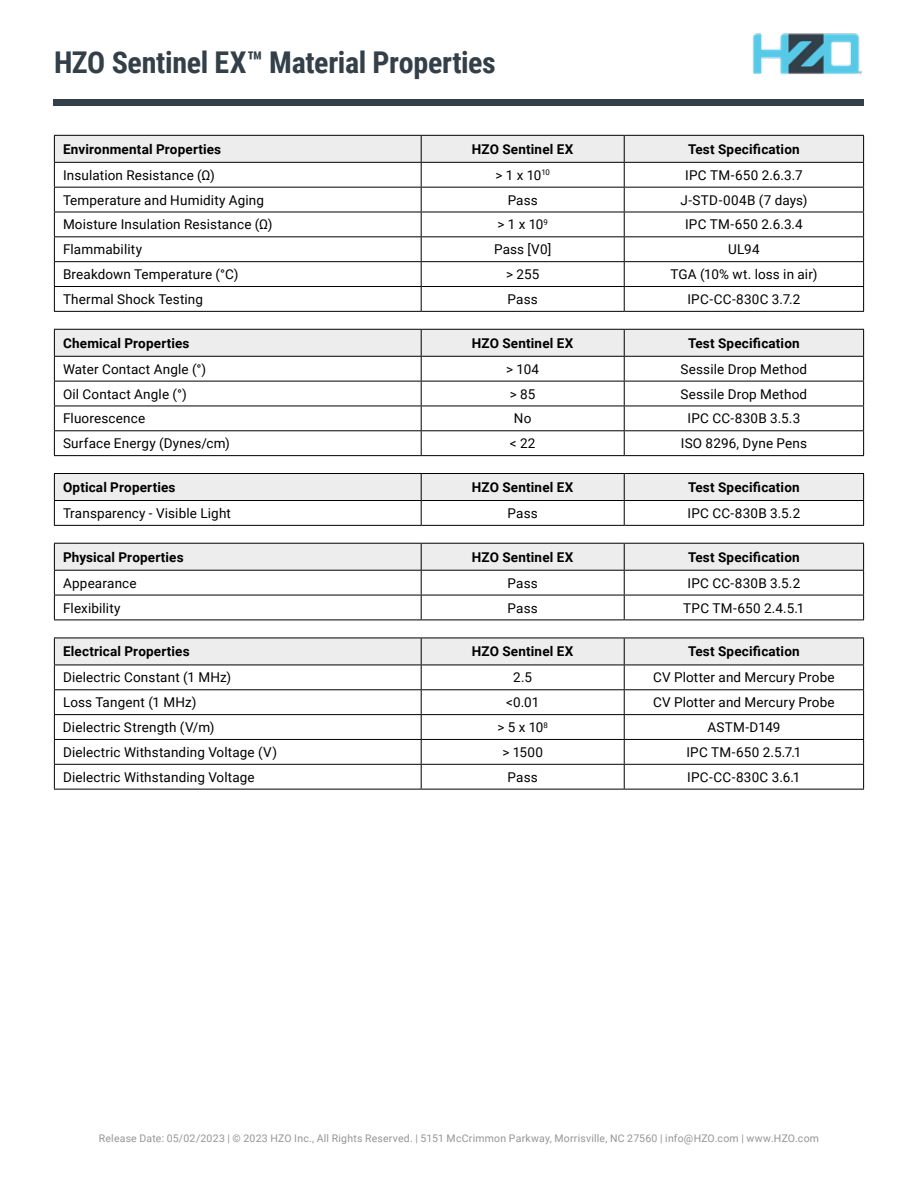
<style>
.page{position:relative;width:918px;height:1188px;background:#fff}
.page>*{position:absolute;margin:0;border:0;box-sizing:border-box;transform-origin:0 0}
.t1{font:700 30px "Roboto Condensed";letter-spacing:-.01em;color:#334049}
.t2{font:13.5px "Roboto";letter-spacing:.01em;color:#000}
.t3{font:700 13.5px "Roboto";letter-spacing:.01em;color:#000}
.t4{font:10.5px "Roboto";letter-spacing:.02em;color:#939598}
</style>
<div class="page">
<svg style="left:54px;top:135px;width:810px;height:176px"></svg>
<hr style="left:54px;top:311px;width:367px;height:1px;background:#000">
<hr style="left:421px;top:311px;width:203px;height:1px;background:#000">
<hr style="left:624px;top:311px;width:240px;height:1px;background:#000">
<svg style="left:54px;top:329px;width:810px;height:126px"></svg>
<hr style="left:54px;top:455px;width:367px;height:1px;background:#000">
<hr style="left:421px;top:455px;width:203px;height:1px;background:#000">
<hr style="left:624px;top:455px;width:240px;height:1px;background:#000">
<svg style="left:54px;top:638px;width:810px;height:151px"></svg>
<hr style="left:54px;top:789px;width:367px;height:1px;background:#000">
<hr style="left:421px;top:789px;width:203px;height:1px;background:#000">
<hr style="left:624px;top:789px;width:240px;height:1px;background:#000">
<hr style="left:54px;top:473px;width:367px;height:1px;background:#000">
<hr style="left:421px;top:473px;width:203px;height:1px;background:#000">
<hr style="left:624px;top:473px;width:240px;height:1px;background:#000">
<svg style="left:54px;top:474px;width:810px;height:51px"></svg>
<hr style="left:54px;top:525px;width:367px;height:1px;background:#000">
<hr style="left:421px;top:525px;width:203px;height:1px;background:#000">
<hr style="left:624px;top:525px;width:240px;height:1px;background:#000">
<svg style="left:54px;top:543px;width:810px;height:77px"></svg>
<hr style="left:54px;top:620px;width:367px;height:1px;background:#000">
<hr style="left:421px;top:620px;width:203px;height:1px;background:#000">
<hr style="left:624px;top:620px;width:240px;height:1px;background:#000">
<img style="left:752px;top:33px;width:110px;height:42px">
<div style="left:53px;top:99px;width:811px;height:6px;background:#334049"></div>
<h1 class="t1" style="left:54px;top:42px;width:443px">HZO Sentinel EX™ Material Properties</h1>
<p class="t3" style="left:63px;top:140px;width:160px">Environmental Properties</p>
<p class="t3" style="left:472px;top:140px;width:103px">HZO Sentinel EX</p>
<p class="t3" style="left:688px;top:140px;width:113px">Test Specification</p>
<p class="t2" style="left:63px;top:166px;width:153px">Insulation Resistance (Ω)</p>
<p class="t2" style="left:495px;top:166px;width:56px">&gt; 1 x 10<sup>10</sup></p>
<p class="t2" style="left:685px;top:166px;width:119px">IPC TM-650 2.6.3.7</p>
<p class="t2" style="left:63px;top:190px;width:203px">Temperature and Humidity Aging</p>
<p class="t2" style="left:508px;top:190px;width:32px">Pass</p>
<p class="t2" style="left:680px;top:190px;width:129px">J-STD-004B (7 days)</p>
<p class="t2" style="left:63px;top:215px;width:211px">Moisture Insulation Resistance (Ω)</p>
<p class="t2" style="left:497px;top:215px;width:52px">&gt; 1 x 10<sup>9</sup></p>
<p class="t2" style="left:685px;top:215px;width:119px">IPC TM-650 2.6.3.4</p>
<p class="t2" style="left:63px;top:240px;width:81px">Flammability</p>
<p class="t2" style="left:494px;top:240px;width:59px">Pass [V0]</p>
<p class="t2" style="left:728px;top:240px;width:33px">UL94</p>
<p class="t2" style="left:63px;top:265px;width:177px">Breakdown Temperature (°C)</p>
<p class="t2" style="left:506px;top:265px;width:35px">&gt; 255</p>
<p class="t2" style="left:670px;top:265px;width:149px">TGA (10% wt. loss in air)</p>
<p class="t2" style="left:63px;top:290px;width:142px">Thermal Shock Testing</p>
<p class="t2" style="left:508px;top:290px;width:32px">Pass</p>
<p class="t2" style="left:687px;top:290px;width:114px">IPC-CC-830C 3.7.2</p>
<p class="t3" style="left:63px;top:334px;width:128px">Chemical Properties</p>
<p class="t3" style="left:472px;top:334px;width:103px">HZO Sentinel EX</p>
<p class="t3" style="left:688px;top:334px;width:113px">Test Specification</p>
<p class="t2" style="left:63px;top:359px;width:145px">Water Contact Angle (°)</p>
<p class="t2" style="left:506px;top:359px;width:35px">&gt; 104</p>
<p class="t2" style="left:681px;top:359px;width:128px">Sessile Drop Method</p>
<p class="t2" style="left:63px;top:384px;width:125px">Oil Contact Angle (°)</p>
<p class="t2" style="left:510px;top:384px;width:27px">&gt; 85</p>
<p class="t2" style="left:681px;top:384px;width:128px">Sessile Drop Method</p>
<p class="t2" style="left:63px;top:409px;width:84px">Fluorescence</p>
<p class="t2" style="left:514px;top:409px;width:19px">No</p>
<p class="t2" style="left:688px;top:409px;width:114px">IPC CC-830B 3.5.3</p>
<p class="t2" style="left:63px;top:434px;width:169px">Surface Energy (Dynes/cm)</p>
<p class="t2" style="left:510px;top:434px;width:27px">&lt; 22</p>
<p class="t2" style="left:681px;top:434px;width:128px">ISO 8296, Dyne Pens</p>
<p class="t3" style="left:63px;top:478px;width:114px">Optical Properties</p>
<p class="t3" style="left:472px;top:478px;width:103px">HZO Sentinel EX</p>
<p class="t3" style="left:688px;top:478px;width:113px">Test Specification</p>
<p class="t2" style="left:63px;top:504px;width:170px">Transparency - Visible Light</p>
<p class="t2" style="left:508px;top:504px;width:32px">Pass</p>
<p class="t2" style="left:688px;top:504px;width:114px">IPC CC-830B 3.5.2</p>
<p class="t3" style="left:63px;top:548px;width:122px">Physical Properties</p>
<p class="t3" style="left:472px;top:548px;width:103px">HZO Sentinel EX</p>
<p class="t3" style="left:688px;top:548px;width:113px">Test Specification</p>
<p class="t2" style="left:63px;top:573px;width:75px">Appearance</p>
<p class="t2" style="left:508px;top:573px;width:32px">Pass</p>
<p class="t2" style="left:688px;top:573px;width:114px">IPC CC-830B 3.5.2</p>
<p class="t2" style="left:63px;top:598px;width:59px">Flexibility</p>
<p class="t2" style="left:508px;top:598px;width:32px">Pass</p>
<p class="t2" style="left:683px;top:598px;width:123px">TPC TM-650 2.4.5.1</p>
<p class="t3" style="left:63px;top:642px;width:128px">Electrical Properties</p>
<p class="t3" style="left:472px;top:642px;width:103px">HZO Sentinel EX</p>
<p class="t3" style="left:688px;top:642px;width:113px">Test Specification</p>
<p class="t2" style="left:63px;top:668px;width:170px">Dielectric Constant (1 MHz)</p>
<p class="t2" style="left:513px;top:668px;width:20px">2.5</p>
<p class="t2" style="left:653px;top:668px;width:183px">CV Plotter and Mercury Probe</p>
<p class="t2" style="left:63px;top:693px;width:135px">Loss Tangent (1 MHz)</p>
<p class="t2" style="left:506px;top:693px;width:35px">&lt;0.01</p>
<p class="t2" style="left:653px;top:693px;width:183px">CV Plotter and Mercury Probe</p>
<p class="t2" style="left:63px;top:718px;width:153px">Dielectric Strength (V/m)</p>
<p class="t2" style="left:497px;top:718px;width:52px">&gt; 5 x 10<sup>8</sup></p>
<p class="t2" style="left:707px;top:718px;width:75px">ASTM-D149</p>
<p class="t2" style="left:63px;top:743px;width:216px">Dielectric Withstanding Voltage (V)</p>
<p class="t2" style="left:502px;top:743px;width:42px">&gt; 1500</p>
<p class="t2" style="left:686px;top:743px;width:117px">IPC TM-650 2.5.7.1</p>
<p class="t2" style="left:63px;top:768px;width:193px">Dielectric Withstanding Voltage</p>
<p class="t2" style="left:508px;top:768px;width:32px">Pass</p>
<p class="t2" style="left:687px;top:768px;width:115px">IPC-CC-830C 3.6.1</p>
<p class="t4" style="left:99px;top:1131px;width:722px">Release Date: 05/02/2023 | © 2023 HZO Inc., All Rights Reserved. | 5151 McCrimmon Parkway, Morrisville, NC 27560 | info@HZO.com | www.HZO.com</p>
</div>
